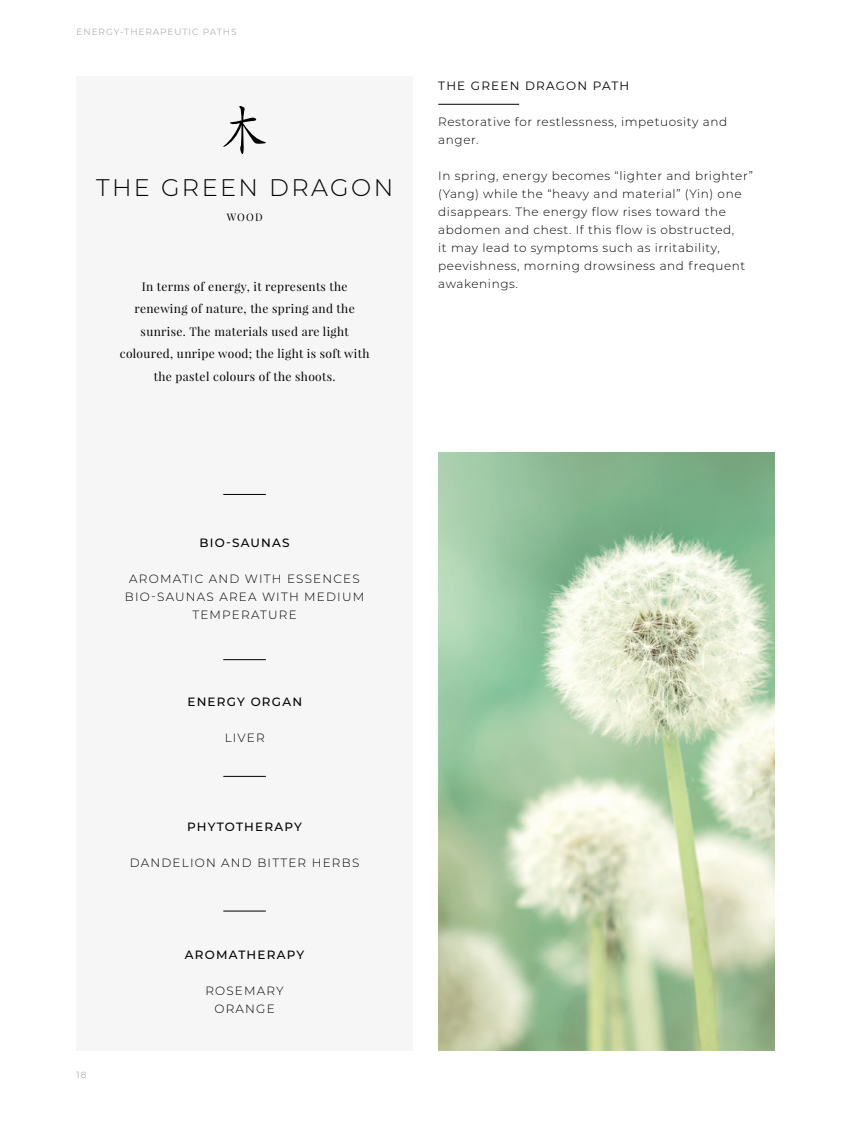
<style>
.page{position:relative;width:851px;height:1127px;background:#fff}
.page>*{position:absolute;margin:0;border:0;box-sizing:border-box;transform-origin:0 0}
.t1{font:300 24px "Montserrat";letter-spacing:.1em;color:#000}
.t2{font:300 12px/18px "Montserrat";letter-spacing:.05em;color:#000}
.t3{font:12px/22.5px "Playfair Display";letter-spacing:.03em;color:#000;text-align:center}
.t4{font:300 12px/18px "Montserrat";letter-spacing:.1em;color:#000;text-align:center}
.t5{font:500 12px "Montserrat";letter-spacing:.1em;color:#000}
.t6{font:12px "Montserrat";letter-spacing:.1em;color:#000}
.t7{font:10.5px "Playfair Display";color:#000}
.t8{font:9px "Montserrat";letter-spacing:.1em;color:#b0b0b0}
</style>
<div class="page">
<img style="left:438px;top:453px;width:336px;height:597px">
<div style="left:77px;top:76px;width:335px;height:974px;background:#f6f6f6"></div>
<hr style="left:223px;top:659px;width:43px;height:1px;background:#000">
<hr style="left:223px;top:494px;width:43px;height:1px;background:#000">
<hr style="left:223px;top:776px;width:43px;height:1px;background:#000">
<hr style="left:223px;top:911px;width:43px;height:1px;background:#000">
<svg style="left:223px;top:106px;width:43px;height:48px"></svg>
<hr style="left:438px;top:104px;width:81px;height:1px;background:#000">
<p class="t8" style="left:77px;top:25px;width:161px">ENERGY-THERAPEUTIC PATHS</p>
<h1 class="t1" style="left:96px;top:171px;width:298px">THE GREEN DRAGON</h1>
<p class="t7" style="left:227px;top:210px;width:37px">WOOD</p>
<p class="t3" style="left:120px;top:275px;width:251px">In terms of energy, it represents the renewing of nature, the spring and the sunrise. The materials used are light coloured, unripe wood; the light is soft with the pastel colours of the shoots.</p>
<p class="t6" style="left:438px;top:78px;width:192px">THE GREEN DRAGON PATH</p>
<p class="t2" style="left:438px;top:112px;width:290px">Restorative for restlessness, impetuosity and anger.</p>
<p class="t2" style="left:438px;top:166px;width:316px">In spring, energy becomes “lighter and brighter” (Yang) while the “heavy and material” (Yin) one disappears. The energy flow rises toward the abdomen and chest. If this flow is obstructed,<br>it may lead to symptoms such as irritability, peevishness, morning drowsiness and frequent awakenings.</p>
<p class="t8" style="left:77px;top:1068px;width:11px">18</p>
<p class="t5" style="left:199px;top:534px;width:92px">BIO-SAUNAS</p>
<p class="t4" style="left:125px;top:569px;width:241px">AROMATIC AND WITH ESSENCES<br>BIO-SAUNAS AREA WITH MEDIUM<br>TEMPERATURE</p>
<p class="t5" style="left:187px;top:693px;width:116px">ENERGY ORGAN</p>
<p class="t2" style="left:225px;top:728px;width:41px">LIVER</p>
<p class="t5" style="left:187px;top:818px;width:116px">PHYTOTHERAPY</p>
<p class="t4" style="left:130px;top:853px;width:231px">DANDELION AND BITTER HERBS</p>
<p class="t5" style="left:185px;top:946px;width:121px">AROMATHERAPY</p>
<p class="t4" style="left:205px;top:981px;width:80px">ROSEMARY<br>ORANGE</p>
</div>
